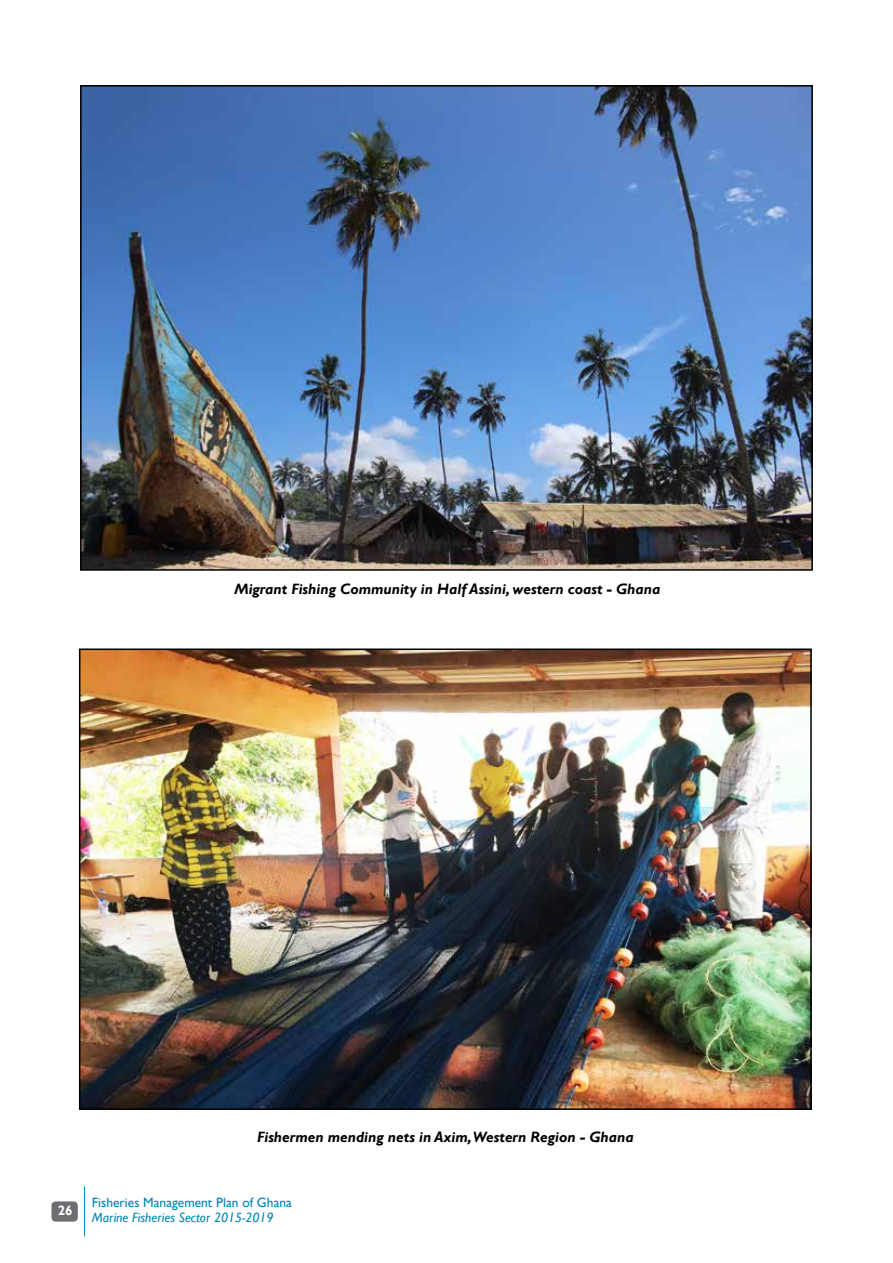
<style>
.page{position:relative;width:893px;height:1263px;background:#fff}
.page>*{position:absolute;margin:0;border:0;box-sizing:border-box;transform-origin:0 0}
.t1{font:italic 700 15px "Gill Sans";color:#000}
.t2{font:13.5px "Gill Sans";color:#0084b6}
.t3{font:italic 13.5px "Gill Sans";color:#0084b6}
.t4{font:700 13.5px "Gill Sans";color:#fff}
</style>
<div class="page">
<div style="left:51px;top:1201px;width:27px;height:20px;background:#6d6e71;border-radius:4px"></div>
<hr style="left:84px;top:1187px;width:1px;height:49px;background:#0084b6">
<img style="left:83px;top:88px;width:727px;height:480px">
<div style="left:80px;top:85px;width:733px;height:486px;border:2px solid #000"></div>
<img style="left:82px;top:651px;width:727px;height:456px">
<div style="left:79px;top:648px;width:733px;height:462px;border:2px solid #000"></div>
<p class="t1" style="left:234px;top:581px;width:427px">Migrant Fishing Community in Half Assini, western coast - Ghana</p>
<p class="t1" style="left:257px;top:1128px;width:378px">Fishermen mending nets in Axim, Western Region - Ghana</p>
<p class="t4" style="left:58px;top:1202px;width:16px">26</p>
<p class="t2" style="left:92px;top:1195px;width:202px">Fisheries Management Plan of Ghana</p>
<p class="t3" style="left:92px;top:1209px;width:183px">Marine Fisheries Sector 2015-2019</p>
</div>
